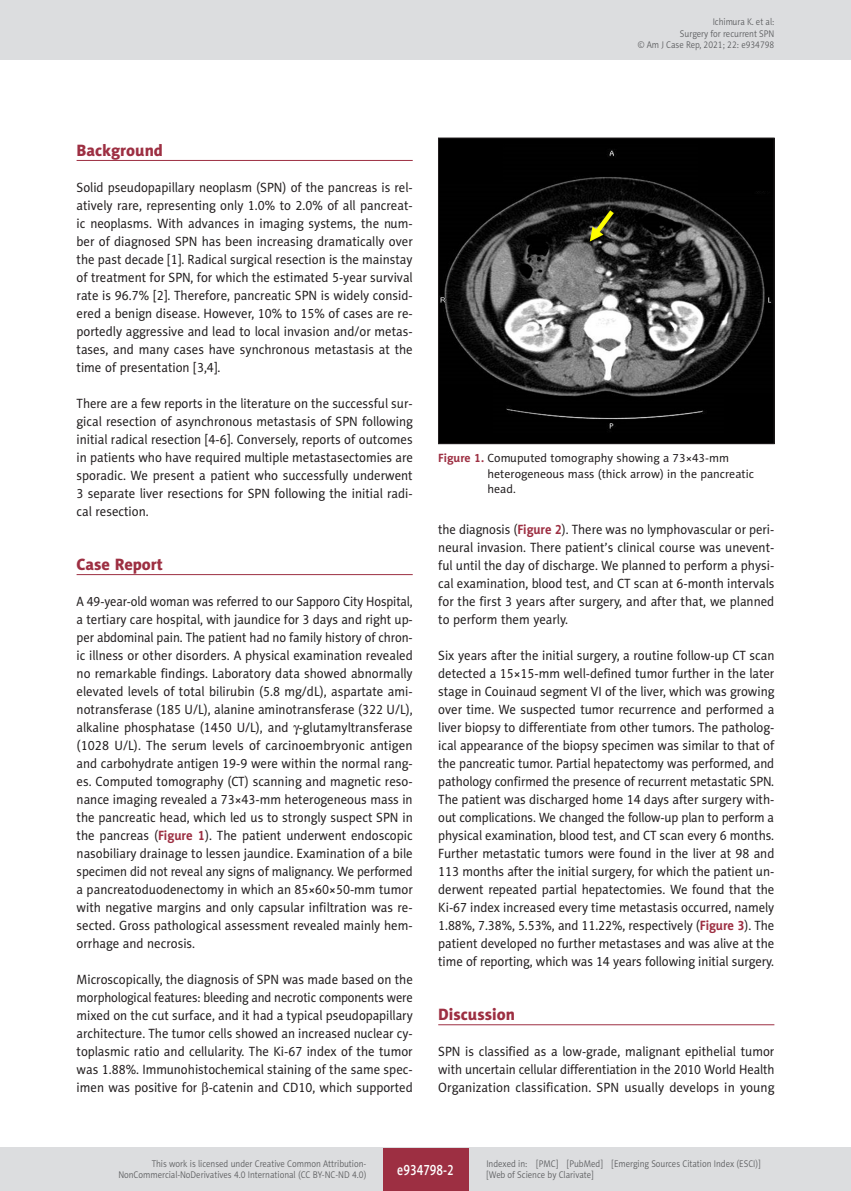
<style>
.page{position:relative;width:851px;height:1191px;background:#fff}
.page>*{position:absolute;margin:0;border:0;box-sizing:border-box;transform-origin:0 0}
.AJCR_Headline_1{font:16.5px "Naomi Sans EFN Heavy";color:#9d2f42}
.AJCR_e-PAGINA{font:15px "Naomi Sans EFN Medium";color:#fff;scale:.8 1}
.AJCR_Body{font:13.5px/18px "Naomi Sans EFN";color:#231f20;text-align:justify;scale:.95 1}
.AJCR_Body-2{font:13.5px/18px "Naomi Sans EFN";color:#231f20;text-align:justify;scale:.93 1}
.AJCR_Body-3{font:13.5px/18px "Naomi Sans EFN";color:#231f20;text-align:justify;scale:.94 1}
.AJCR_Rycina_tytul{font:12px/15.8px "Naomi Sans EFN";color:#231f20}
.AJCR_pagina_zywa{font:9.75px/11.2px "Naomi Sans EFN Light";color:#57585a;text-align:right;scale:.9 1}
.AJCR_pagina_sygnatur{font:9.75px "Naomi Sans EFN Light";color:#57585a;scale:.9 1}
.s1{font-family:"Standard Sym L"}
.s2{font-weight:700;color:#9d2f42}
</style>
<div class="page">
<hr style="left:77px;top:160px;width:335px;height:1px;background:#9d2f42">
<hr style="left:77px;top:574px;width:335px;height:1px;background:#9d2f42">
<hr style="left:438px;top:1024px;width:336px;height:1px;background:#9d2f42">
<img style="left:440px;top:140px;width:332px;height:302px">
<div style="left:438px;top:138px;width:336px;height:306px;border:1px solid #231f20"></div>
<div style="left:0;top:0;width:850px;height:60px;background:#dcdddf"></div>
<hr style="left:850px;top:0;width:1px;height:60px;background:#dcdddf">
<div style="left:0;top:1148px;width:850px;height:43px;background:#dcdddf"></div>
<div style="left:383px;top:1147px;width:85px;height:43px;background:#9d2f42"></div>
<p class="AJCR_pagina_zywa" style="left:679px;top:16px;width:106px">Ichimura K. et al:<br>Surgery for recurrent SPN</p>
<p class="AJCR_pagina_sygnatur" style="left:637px;top:39px;width:153px">© Am J Case Rep, 2021; 22: e934798</p>
<p class="AJCR_Headline_1" style="left:77px;top:140px;width:88px">Background</p>
<p class="AJCR_Body" style="left:77px;top:178px;width:355px">Solid pseudopapillary neoplasm (SPN) of the pancreas is rel&shy;atively rare, representing only 1.0% to 2.0% of all pancreat&shy;ic neoplasms. With advances in imaging systems, the num&shy;ber of diagnosed SPN has been increasing dramatically over the past decade [1]. Radical surgical resection is the mainstay of treatment for SPN, for which the estimated 5-year survival rate is 96.7% [2]. Therefore, pancreatic SPN is widely consid&shy;ered a benign disease. However, 10% to 15% of cases are re&shy;portedly aggressive and lead to local invasion and/or metas&shy;tases, and many cases have synchronous metastasis at the time of presentation [3,4].</p>
<p class="AJCR_Body" style="left:77px;top:394px;width:355px">There are a few reports in the literature on the successful sur&shy;gical resection of asynchronous metastasis of SPN following initial radical resection [4-6]. Conversely, reports of outcomes in patients who have required multiple metastasectomies are sporadic. We present a patient who successfully underwent 3 separate liver resections for SPN following the initial radi&shy;cal resection.</p>
<p class="AJCR_Headline_1" style="left:77px;top:554px;width:88px">Case Report</p>
<p class="AJCR_Body-2" style="left:77px;top:592px;width:363px">A 49-year-old woman was referred to our Sapporo City Hospital, a tertiary care hospital, with jaundice for 3 days and right up&shy;per abdominal pain. The patient had no family history of chron&shy;ic illness or other disorders. A physical examination revealed no remarkable findings. Laboratory data showed abnormally elevated levels of total bilirubin (5.8 mg/dL), aspartate ami&shy;notransferase (185 U/L), alanine aminotransferase (322 U/L), alkaline phosphatase (1450 U/L), and <span class="s1">g</span>-glutamyltransferase (1028 U/L). The serum levels of carcinoembryonic antigen and carbohydrate antigen 19-9 were within the normal rang&shy;es. Computed tomography (CT) scanning and magnetic reso&shy;nance imaging revealed a 73×43-mm heterogeneous mass in the pancreatic head, which led us to strongly suspect SPN in the pancreas (<span class="s2">Figure 1</span>). The patient underwent endoscopic nasobiliary drainage to lessen jaundice. Examination of a bile specimen did not reveal any signs of malignancy. We performed a pancreatoduodenectomy in which an 85×60×50-mm tumor with negative margins and only capsular infiltration was re&shy;sected. Gross pathological assessment revealed mainly hem&shy;orrhage and necrosis.</p>
<p class="AJCR_Body" style="left:77px;top:970px;width:355px">Microscopically, the diagnosis of SPN was made based on the morphological features: bleeding and necrotic components were mixed on the cut surface, and it had a typical pseudopapillary architecture. The tumor cells showed an increased nuclear cy&shy;toplasmic ratio and cellularity. The Ki-67 index of the tumor was 1.88%. Immunohistochemical staining of the same spec&shy;imen was positive for <span class="s1">b</span>-catenin and CD10, which supported</p>
<p class="AJCR_Rycina_tytul" style="left:487px;top:450px;width:268px;text-indent:-49px"><span class="s2">Figure 1.</span> Comuputed tomography showing a 73×43-mm heterogeneous mass (thick arrow) in the pancreatic head.</p>
<p class="AJCR_Body-3" style="left:438px;top:520px;width:359px">the diagnosis (<span class="s2">Figure 2</span>). There was no lymphovascular or peri&shy;neural invasion. There patient’s clinical course was unevent&shy;ful until the day of discharge. We planned to perform a physi&shy;cal examination, blood test, and CT scan at 6-month intervals for the first 3 years after surgery, and after that, we planned to perform them yearly.</p>
<p class="AJCR_Body" style="left:438px;top:646px;width:355px">Six years after the initial surgery, a routine follow-up CT scan detected a 15×15-mm well-defined tumor further in the later stage in Couinaud segment VI of the liver, which was growing over time. We suspected tumor recurrence and performed a liver biopsy to differentiate from other tumors. The patholog&shy;ical appearance of the biopsy specimen was similar to that of the pancreatic tumor. Partial hepatectomy was performed, and pathology confirmed the presence of recurrent metastatic SPN.<br>The patient was discharged home 14 days after surgery with&shy;out complications. We changed the follow-up plan to perform a physical examination, blood test, and CT scan every 6 months.<br>Further metastatic tumors were found in the liver at 98 and 113 months after the initial surgery, for which the patient un&shy;derwent repeated partial hepatectomies. We found that the Ki-67 index increased every time metastasis occurred, namely 1.88%, 7.38%, 5.53%, and 11.22%, respectively (<span class="s2">Figure 3</span>). The patient developed no further metastases and was alive at the time of reporting, which was 14 years following initial surgery.</p>
<p class="AJCR_Headline_1" style="left:438px;top:1004px;width:78px">Discussion</p>
<p class="AJCR_Body" style="left:438px;top:1042px;width:355px">SPN is classified as a low-grade, malignant epithelial tumor with uncertain cellular differentiation in the 2010 World Health Organization classification. SPN usually develops in young</p>
<p class="AJCR_pagina_zywa" style="left:118px;top:1158px;width:277px">This work is licensed under Creative Common Attribution-<br>NonCommercial-NoDerivatives 4.0 International (CC BY-NC-ND 4.0)</p>
<p class="AJCR_e-PAGINA" style="left:397px;top:1160px;width:72px">e934798-2</p>
<p class="AJCR_pagina_zywa" style="left:486px;top:1158px;width:306px;text-align:left">Indexed in: [PMC] [PubMed] [Emerging Sources Citation Index (ESCI)] [Web of Science by Clarivate]</p>
</div>
